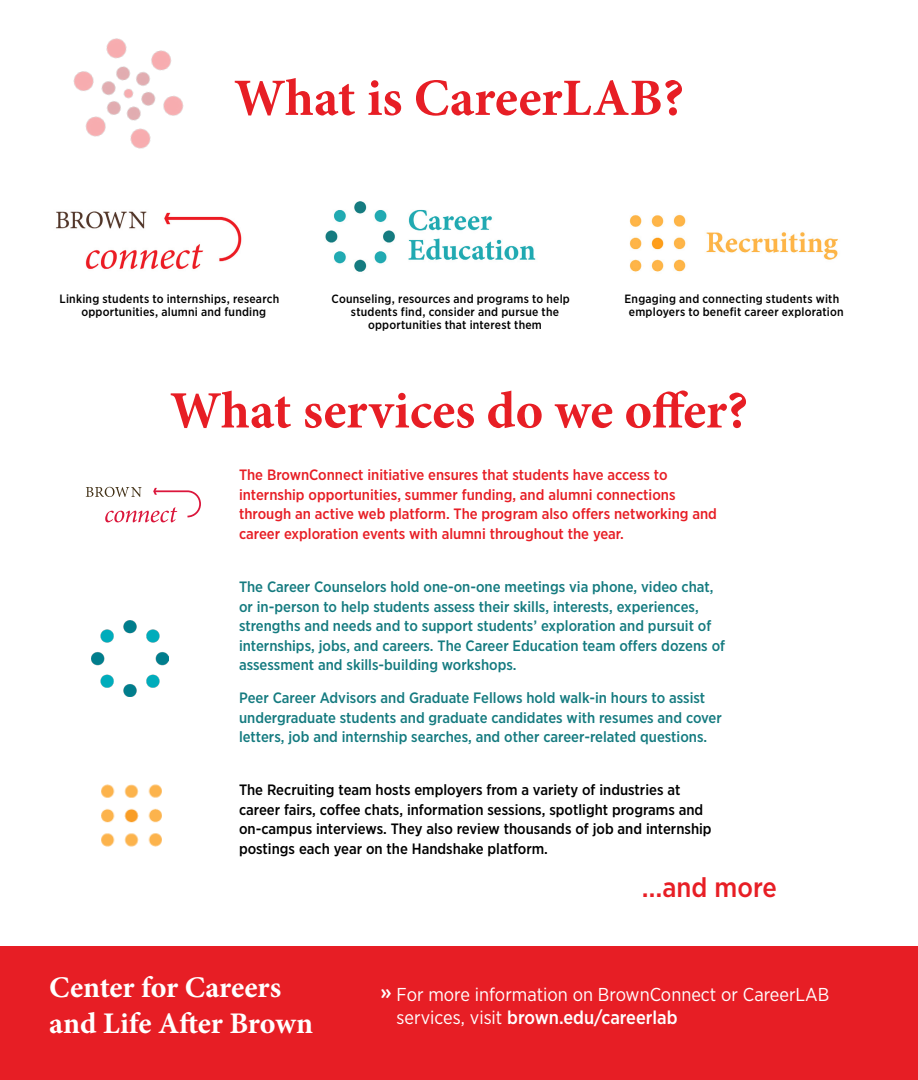
<style>
.page{position:relative;width:918px;height:1080px;background:#fff}
.page>*{position:absolute;margin:0;border:0;box-sizing:border-box;transform-origin:0 0}
.t1{font:700 52.5px "Minion Pro";color:#e71e25}
.t2{font:700 30px/36px "Minion Pro";letter-spacing:-.005em;color:#fff}
.t3{font:500 27.45px "Gotham Narrow";color:#e71e25}
.t4{font:18.6px/22.4px "Gotham Narrow";color:#fff}
.t5{font:500 15px/19.5px "Gotham Narrow";color:#157b80}
.t6{font:500 15px/19.5px "Gotham Narrow";color:#e71e25}
.t7{font:500 15px/19.5px "Gotham Narrow";color:#000}
.t8{font:500 12px/12.8px "Gotham Narrow";letter-spacing:.02em;color:#000}
.s1{font-weight:500;font-size:20.55px}
.s2{font-weight:500}
</style>
<div class="page">
<img style="left:73px;top:38px;width:111px;height:111px">
<div style="left:0;top:946px;width:918px;height:134px;background:#e71e25"></div>
<img style="left:92px;top:620px;width:76px;height:77px">
<img style="left:101px;top:784px;width:61px;height:63px">
<svg style="left:86px;top:487px;width:115px;height:35px"></svg>
<img style="left:55px;top:201px;width:783px;height:71px">
<h1 class="t1" style="left:234px;top:67px;width:451px">What is CareerLAB?</h1>
<p class="t8" style="left:81px;top:293px;width:199px;text-indent:-22px">Linking students to internships, research opportunities, alumni and funding</p>
<p class="t8" style="left:332px;top:293px;width:240px">Counseling, resources and programs to help</p>
<p class="t8" style="left:351px;top:305px;width:210px">students find, consider and pursue the</p>
<p class="t8" style="left:368px;top:318px;width:175px">opportunities that interest them</p>
<p class="t8" style="left:625px;top:293px;width:221px;text-align:center">Engaging and connecting students with employers to benefit career exploration</p>
<h1 class="t1" style="left:170px;top:379px;width:579px">What services do we offer?</h1>
<p class="t6" style="left:239px;top:465px;width:479px">The BrownConnect initiative ensures that students have access to internship opportunities, summer funding, and alumni connections through an active web platform. The program also offers networking and career exploration events with alumni throughout the year.</p>
<p class="t5" style="left:239px;top:577px;width:488px">The Career Counselors hold one-on-one meetings via phone, video chat, or in-person to help students assess their skills, interests, experiences, strengths and needs and to support students’ exploration and pursuit of internships, jobs, and careers. The Career Education team offers dozens of assessment and skills-building workshops.</p>
<p class="t5" style="left:239px;top:688px;width:484px">Peer Career Advisors and Graduate Fellows hold walk-in hours to assist undergraduate students and graduate candidates with resumes and cover letters, job and internship searches, and other career-related questions.</p>
<p class="t7" style="left:239px;top:780px;width:474px">The Recruiting team hosts employers from a variety of industries at career fairs, coffee chats, information sessions, spotlight programs and on-campus interviews. They also review thousands of job and internship postings each year on the Handshake platform.</p>
<h3 class="t3" style="left:642px;top:870px;width:136px">…and more</h3>
<h2 class="t2" style="left:49px;top:971px;width:266px">Center for Careers and Life After Brown</h2>
<p class="t4" style="left:397px;top:983px;width:434px;text-indent:-16px"><span class="s1">»</span> For more information on BrownConnect or CareerLAB services, visit <span class="s2">brown.edu/careerlab</span></p>
</div>
